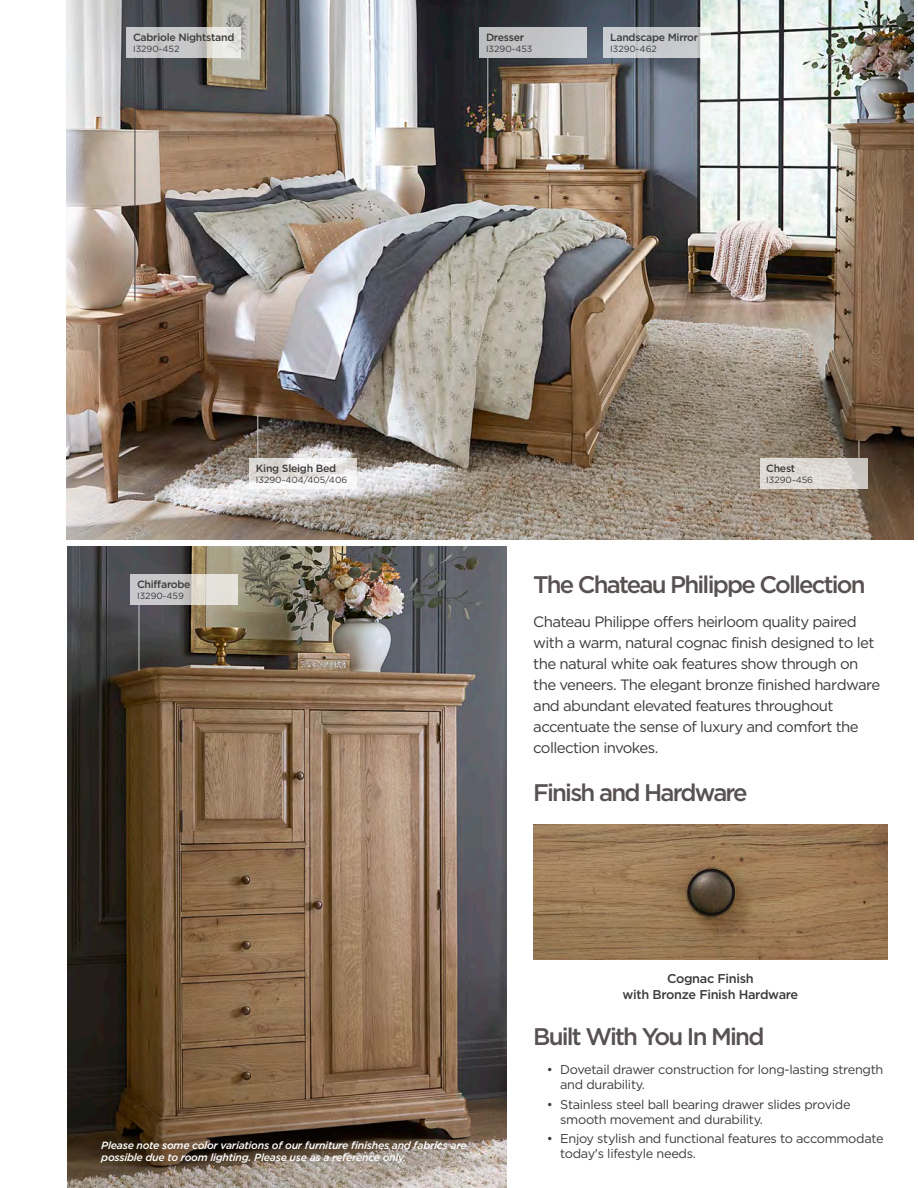
<style>
.page{position:relative;width:918px;height:1188px;background:#fff}
.page>*{position:absolute;margin:0;border:0;box-sizing:border-box;transform-origin:0 0}
.t1{font:500 24px "Gotham";letter-spacing:-.075em;color:#575251}
.t2{font:15px/21px "Gotham";letter-spacing:-.04em;color:#3c3a39}
.t3{font:12.75px/15.3px "Gotham";letter-spacing:-.025em;color:#3c3a39}
.t4{font:500 12.75px/15.3px "Gotham";letter-spacing:-.025em;color:#3c3a39;text-align:center}
.t5{font:italic 500 10.5px/12px "Gotham";letter-spacing:-.025em;color:#fff}
.t6{font:500 10.5px "Gotham";letter-spacing:-.025em;color:#3c3a39}
.t7{font:9px "Gotham";color:#3c3a39}
</style>
<div class="page">
<img style="left:66px;top:0;width:847px;height:540px">
<img style="left:533px;top:825px;width:355px;height:135px">
<img style="left:68px;top:547px;width:438px;height:641px">
<div style="left:93px;top:1133px;width:381px;height:37px;background:#1c1b1a;opacity:.25"></div>
<svg style="left:130px;top:574px;width:108px;height:31px;background:#d2d0cd"></svg>
<hr style="left:139px;top:605px;width:1px;height:66px;background:#cacbcb">
<div style="left:479px;top:27px;width:108px;height:31px;background:linear-gradient(to right,#bbbbbc,#c9ccd0)"></div>
<hr style="left:487px;top:58px;width:1px;height:113px;background:#cacbcb">
<svg style="left:603px;top:27px;width:108px;height:31px;background:#cccfd2"></svg>
<svg style="left:126px;top:27px;width:115px;height:31px;background:#cecfcf"></svg>
<hr style="left:135px;top:58px;width:1px;height:243px;background:#3c3a39">
<svg style="left:760px;top:458px;width:108px;height:31px;background:#dad6d1"></svg>
<svg style="left:859px;top:441px;width:1px;height:17px"></svg>
<svg style="left:249px;top:458px;width:108px;height:31px"></svg>
<hr style="left:257px;top:416px;width:1px;height:42px;background:#cacbcb">
<p class="t6" style="left:133px;top:31px;width:103px">Cabriole Nightstand</p>
<p class="t7" style="left:133px;top:43px;width:48px">I3290-452</p>
<p class="t6" style="left:486px;top:31px;width:40px">Dresser</p>
<p class="t7" style="left:486px;top:43px;width:48px">I3290-453</p>
<p class="t6" style="left:610px;top:31px;width:90px">Landscape Mirror</p>
<p class="t7" style="left:610px;top:43px;width:48px">I3290-462</p>
<p class="t6" style="left:137px;top:577px;width:55px">Chiffarobe</p>
<p class="t7" style="left:137px;top:590px;width:48px">I3290-459</p>
<p class="t6" style="left:256px;top:461px;width:82px">King Sleigh Bed</p>
<p class="t7" style="left:256px;top:474px;width:93px">I3290-404/405/406</p>
<p class="t6" style="left:766px;top:461px;width:31px">Chest</p>
<p class="t7" style="left:766px;top:474px;width:48px">I3290-456</p>
<h1 class="t1" style="left:533px;top:569px;width:334px">The Chateau Philippe Collection</h1>
<p class="t2" style="left:533px;top:611px;width:349px">Chateau Philippe offers heirloom quality paired with a warm, natural cognac finish designed to let the natural white oak features show through on the veneers. The elegant bronze finished hardware and abundant elevated features throughout accentuate the sense of luxury and comfort the collection invokes.</p>
<h1 class="t1" style="left:533px;top:777px;width:216px">Finish and Hardware</h1>
<p class="t5" style="left:101px;top:1139px;width:367px">Please note some color variations of our furniture finishes and fabrics are possible due to room lighting. Please use as a reference only.</p>
<p class="t4" style="left:623px;top:971px;width:177px">Cognac Finish<br>with Bronze Finish Hardware</p>
<h1 class="t1" style="left:533px;top:1021px;width:233px">Built With You In Mind</h1>
<p class="t3" style="left:560px;top:1062px;width:325px;text-indent:-14px">• Dovetail drawer construction for long-lasting strength and durability.</p>
<p class="t3" style="left:560px;top:1096px;width:292px;text-indent:-14px">• Stainless steel ball bearing drawer slides provide smooth movement and durability.</p>
<p class="t3" style="left:560px;top:1131px;width:325px;text-indent:-14px">• Enjoy stylish and functional features to accommodate today's lifestyle needs.</p>
</div>
